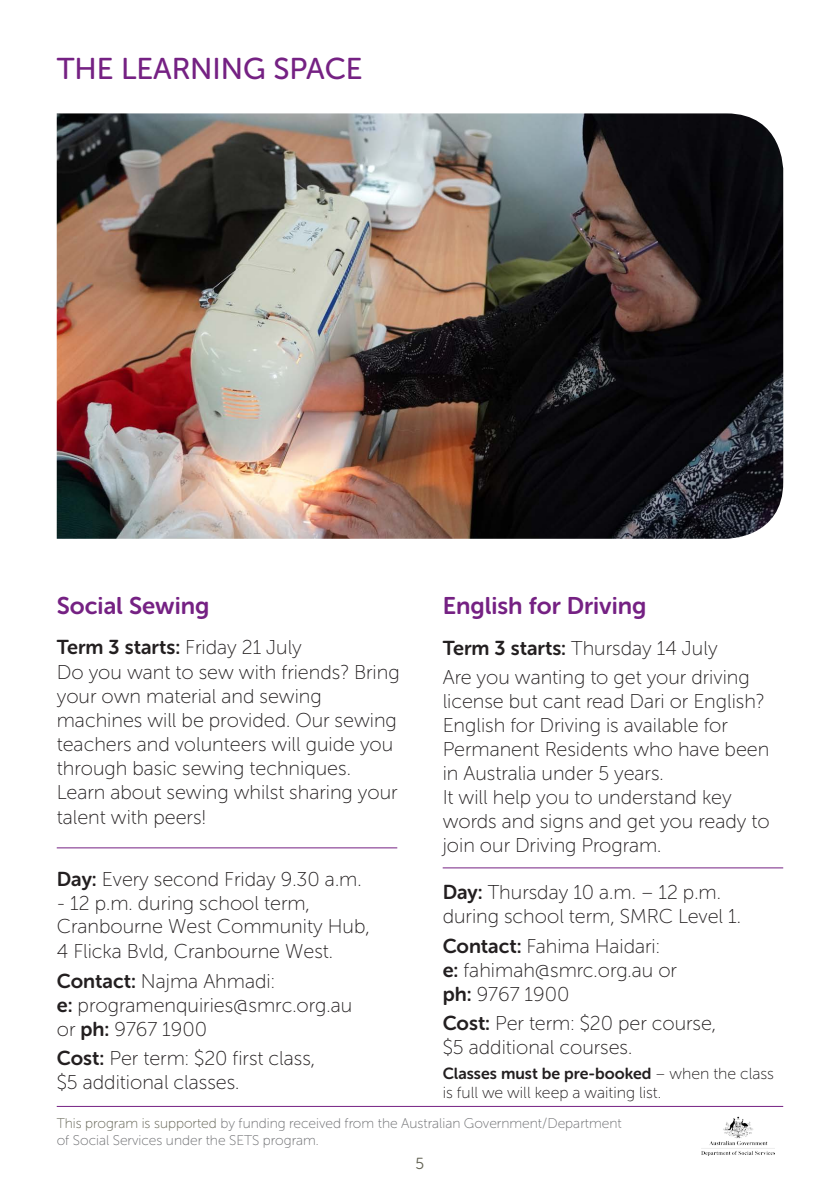
<style>
.page{position:relative;width:840px;height:1191px;background:#fff}
.page>*{position:absolute;margin:0;border:0;box-sizing:border-box;transform-origin:0 0}
.t1{font:30px "Museo Sans Rounded 500";color:#752183}
.t2{font:24px "Museo Sans Rounded 700";color:#752183}
.t3{font:20px/24px "Museo Sans Rounded 100";color:#231f20}
.t4{font:16px/19px "Museo Sans Rounded 100";color:#231f20}
.t5{font:16px "Museo Sans Rounded 300";color:#636354}
.t6{font:14px/16.8px "Museo Sans Rounded 100";color:#6c6d70}
.s1{font-family:"Museo Sans Rounded 700"}
.s2{color:#636354}
</style>
<div class="page">
<img style="left:57px;top:113px;width:725px;height:426px">
<hr style="left:442px;top:867px;width:340px;height:1px;background:#752183">
<hr style="left:57px;top:847px;width:340px;height:1px;background:#752183">
<hr style="left:57px;top:1106px;width:725px;height:1px;background:#752183">
<img style="left:701px;top:1116px;width:73px;height:39px">
<p class="t1" style="left:57px;top:52px;width:307px">THE LEARNING SPACE</p>
<p class="t2" style="left:57px;top:592px;width:154px">Social Sewing</p>
<p class="t3" style="left:57px;top:635px;width:344px"><span class="s1">Term 3 starts:</span> Friday 21 July<br>Do you want to sew with friends? Bring your own material and sewing machines will be provided. Our sewing teachers and volunteers will guide you through basic sewing techniques.<br>Learn about sewing whilst sharing your talent with peers!</p>
<p class="t3" style="left:57px;top:867px;width:306px"><span class="s1">Day:</span> Every second Friday 9.30 a.m.</p>
<p class="t3" style="left:57px;top:891px;width:314px">- 12 p.m. during school term,<br>Cranbourne West Community Hub,<br>4 Flicka Bvld, Cranbourne West.</p>
<p class="t3" style="left:57px;top:969px;width:297px"><span class="s1">Contact:</span> Najma Ahmadi:<br><span class="s1">e:</span> programenquiries@smrc.org.au or <span class="s1">ph:</span> 9767 1900</p>
<p class="t3" style="left:57px;top:1047px;width:260px"><span class="s1">Cost:</span> Per term: $20 first class, $5 additional classes.</p>
<p class="t2" style="left:442px;top:592px;width:205px">English for Driving</p>
<p class="t3" style="left:442px;top:633px;width:308px;line-height:29.6px"><span class="s1">Term 3 starts:</span> Thursday 14 July<br>Are you wanting to get your driving</p>
<p class="t3" style="left:442px;top:689px;width:328px">license but cant read Dari or English?<br>English for Driving is available for<br>Permanent Residents who have been in Australia under 5 years.<br>It will help you to understand key words and signs and get you ready to join our Driving Program.</p>
<p class="t3" style="left:442px;top:880px;width:299px"><span class="s1">Day:</span> Thursday 10 a.m. – 12 p.m. during school term, SMRC Level 1.</p>
<p class="t3" style="left:442px;top:934px;width:236px"><span class="s1">Contact:</span> Fahima Haidari: <span class="s1">e:</span> fahimah@smrc.org.au or <span class="s1">ph:</span> 9767 1900</p>
<p class="t3" style="left:442px;top:1011px;width:275px"><span class="s1">Cost:</span> Per term: $20 per course, $5 additional courses.</p>
<p class="t4" style="left:442px;top:1064px;width:332px"><span class="s1">Classes must be pre-booked</span> – when the class is full we will keep a waiting list.</p>
<p class="t6" style="left:57px;top:1114px;width:566px"><span class="s2">This program is supported</span> by funding received from the Australian Government/Department of Social Services under the SETS program.</p>
<p class="t5" style="left:415px;top:1154px;width:10px">5</p>
</div>
